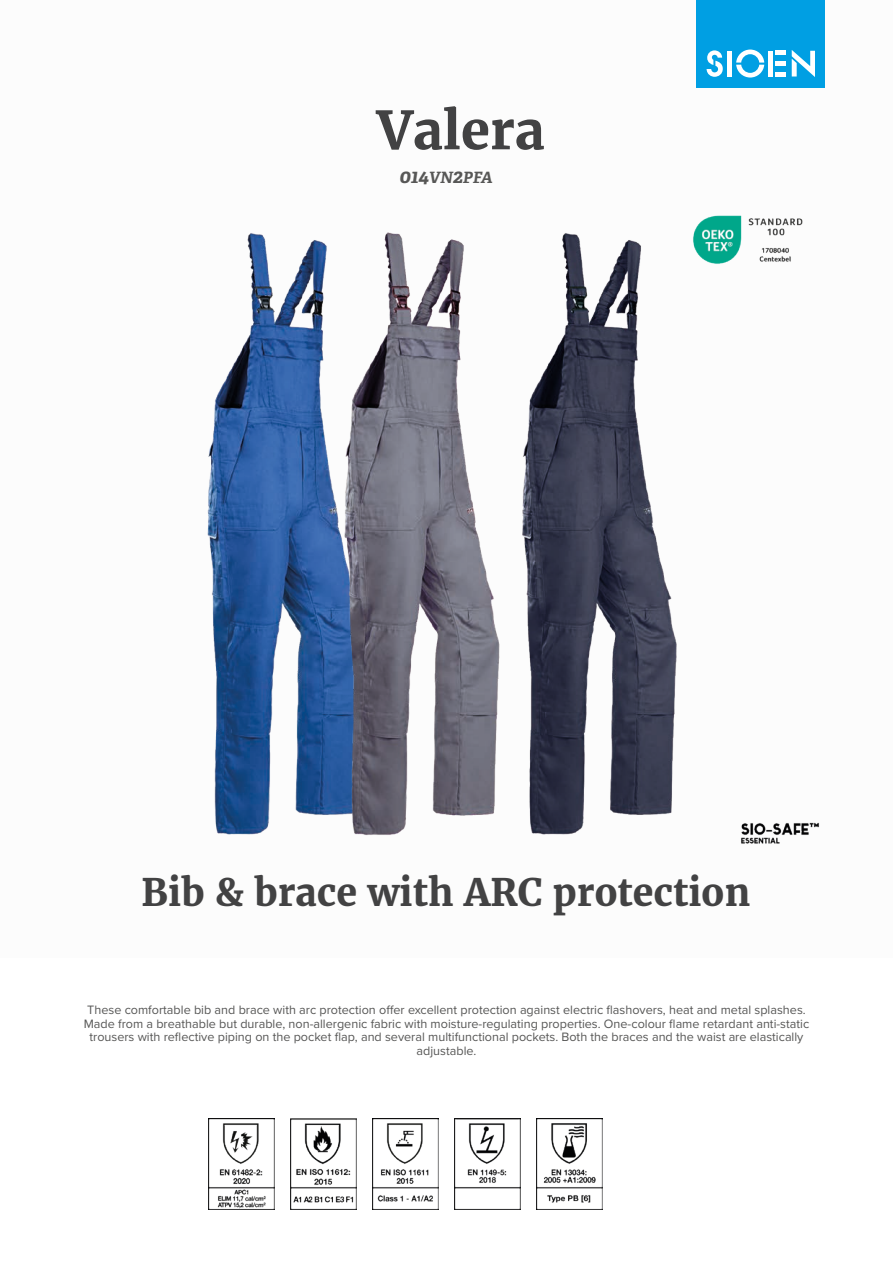
<style>
.page{position:relative;width:893px;height:1263px;background:#fff}
.page>*{position:absolute;margin:0;border:0;box-sizing:border-box;transform-origin:0 0}
.t1{font:700 52.5px "Merriweather";color:#424243}
.t2{font:700 37.5px "Merriweather";color:#424243}
.t3{font:italic 700 15.6px "Adelle";color:#575756}
.t4{font:12.6px/13.6px "Proxima Nova";color:#575756;text-align:center}
.s1{font-size:19.5px}
</style>
<div class="page">
<div style="left:697px;top:0;width:128px;height:88px;background:#009fe3"></div>
<svg style="left:707px;top:50px;width:16px;height:27px"></svg>
<svg style="left:736px;top:50px;width:28px;height:28px"></svg>
<div style="left:727px;top:51px;width:5px;height:26px;background:#fff"></div>
<div style="left:768px;top:51px;width:5px;height:26px;background:#fff"></div>
<div style="left:775px;top:72px;width:11px;height:5px;background:#fff"></div>
<div style="left:775px;top:61px;width:11px;height:5px;background:#fff"></div>
<hr style="left:775px;top:51px;width:11px;height:4px;background:#fff">
<svg style="left:792px;top:50px;width:23px;height:27px"></svg>
<img style="left:208px;top:1118px;width:66px;height:92px">
<img style="left:290px;top:1118px;width:66px;height:92px">
<img style="left:372px;top:1118px;width:66px;height:92px">
<img style="left:454px;top:1118px;width:67px;height:92px">
<img style="left:536px;top:1118px;width:67px;height:92px">
<img style="left:207px;top:233px;width:150px;height:602px">
<img style="left:357px;top:215px;width:463px;height:629px">
<h1 class="t1" style="left:377px;top:95px;width:170px">Valera</h1>
<p class="t3" style="left:399px;top:168px;width:94px"><span class="s1">014</span>VN<span class="s1">2</span>PFA</p>
<h2 class="t2" style="left:142px;top:867px;width:610px">Bib &amp; brace with ARC protection</h2>
<p class="t4" style="left:84px;top:1002px;width:727px">These comfortable bib and brace with arc protection offer excellent protection against electric flashovers, heat and metal splashes.<br>Made from a breathable but durable, non-allergenic fabric with moisture-regulating properties. One-colour flame retardant anti-static trousers with reflective piping on the pocket flap, and several multifunctional pockets. Both the braces and the waist are elastically adjustable.</p>
</div>
